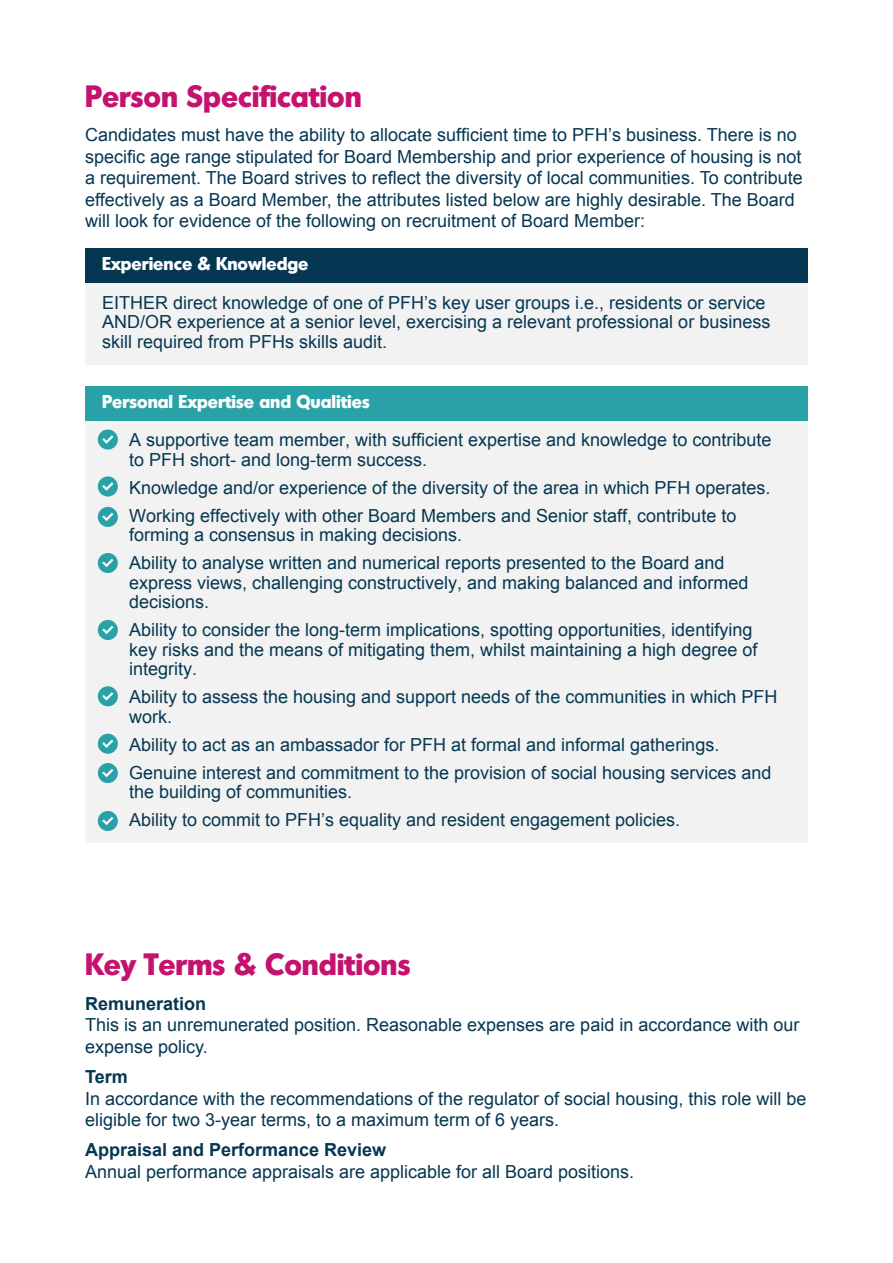
<style>
.page{position:relative;width:893px;height:1263px;background:#fff}
.page>*{position:absolute;margin:0;border:0;box-sizing:border-box;transform-origin:0 0}
.t1{font:700 30px "Montreal TS";color:#c4126e}
.t2{font:18px/19.5px "Arial";color:#063752}
.t3{font:700 18px "Montreal TS";color:#fff}
.t4{font:700 18px "Arial";color:#063752}
</style>
<div class="page">
<div style="left:85px;top:283px;width:723px;height:82px;background:#f2f2f2"></div>
<div style="left:85px;top:249px;width:723px;height:34px;background:#063752"></div>
<div style="left:85px;top:420px;width:723px;height:423px;background:#f2f2f2"></div>
<div style="left:85px;top:386px;width:723px;height:34px;background:#28a2a6"></div>
<svg style="left:98px;top:429px;width:20px;height:21px"></svg>
<svg style="left:98px;top:620px;width:20px;height:20px"></svg>
<svg style="left:98px;top:476px;width:20px;height:20px"></svg>
<svg style="left:98px;top:686px;width:20px;height:20px"></svg>
<svg style="left:98px;top:507px;width:20px;height:20px"></svg>
<svg style="left:98px;top:734px;width:20px;height:20px"></svg>
<svg style="left:98px;top:763px;width:20px;height:20px"></svg>
<svg style="left:98px;top:811px;width:20px;height:20px"></svg>
<svg style="left:98px;top:553px;width:20px;height:20px"></svg>
<h1 class="t1" style="left:85px;top:76px;width:278px">Person Specification</h1>
<p class="t2" style="left:85px;top:124px;width:719px;line-height:21.6px">Candidates must have the ability to allocate sufficient time to PFH’s business. There is no specific age range stipulated for Board Membership and prior experience of housing is not a requirement. The Board strives to reflect the diversity of local communities. To contribute effectively as a Board Member, the attributes listed below are highly desirable. The Board will look for evidence of the following on recruitment of Board Member:</p>
<p class="t3" style="left:102px;top:252px;width:208px">Experience &amp; Knowledge</p>
<p class="t2" style="left:102px;top:293px;width:670px">EITHER direct knowledge of one of PFH’s key user groups i.e., residents or service<br>AND/OR experience at a senior level, exercising a relevant professional or business skill required from PFHs skills audit.</p>
<p class="t3" style="left:102px;top:389px;width:269px">Personal Expertise and Qualities</p>
<p class="t2" style="left:129px;top:430px;width:644px">A supportive team member, with sufficient expertise and knowledge to contribute to PFH short- and long-term success.</p>
<p class="t2" style="left:129px;top:474px;width:643px;line-height:28px">Knowledge and/or experience of the diversity of the area in which PFH operates.<br>Working effectively with other Board Members and Senior staff, contribute to</p>
<p class="t2" style="left:129px;top:521px;width:597px;line-height:28px">forming a consensus in making decisions.<br>Ability to analyse written and numerical reports presented to the Board and</p>
<p class="t2" style="left:129px;top:573px;width:621px">express views, challenging constructively, and making balanced and informed decisions.</p>
<p class="t2" style="left:129px;top:620px;width:630px">Ability to consider the long-term implications, spotting opportunities, identifying key risks and the means of mitigating them, whilst maintaining a high degree of integrity.</p>
<p class="t2" style="left:129px;top:687px;width:650px">Ability to assess the housing and support needs of the communities in which PFH work.</p>
<p class="t2" style="left:129px;top:731px;width:644px;line-height:28px">Ability to act as an ambassador for PFH at formal and informal gatherings.<br>Genuine interest and commitment to the provision of social housing services and</p>
<p class="t2" style="left:129px;top:778px;width:553px;line-height:28px">the building of communities.<br>Ability to commit to PFH’s equality and resident engagement policies.</p>
<h1 class="t1" style="left:85px;top:944px;width:327px">Key Terms &amp; Conditions</h1>
<p class="t4" style="left:85px;top:991px;width:123px">Remuneration</p>
<p class="t2" style="left:85px;top:1014px;width:716px;line-height:21.6px">This is an unremunerated position. Reasonable expenses are paid in accordance with our expense policy.</p>
<p class="t4" style="left:85px;top:1065px;width:44px">Term</p>
<p class="t2" style="left:85px;top:1088px;width:723px;line-height:21.6px">In accordance with the recommendations of the regulator of social housing, this role will be eligible for two 3-year terms, to a maximum term of 6 years.</p>
<p class="t4" style="left:85px;top:1138px;width:303px">Appraisal and Performance Review</p>
<p class="t2" style="left:85px;top:1162px;width:551px">Annual performance appraisals are applicable for all Board positions.</p>
</div>
